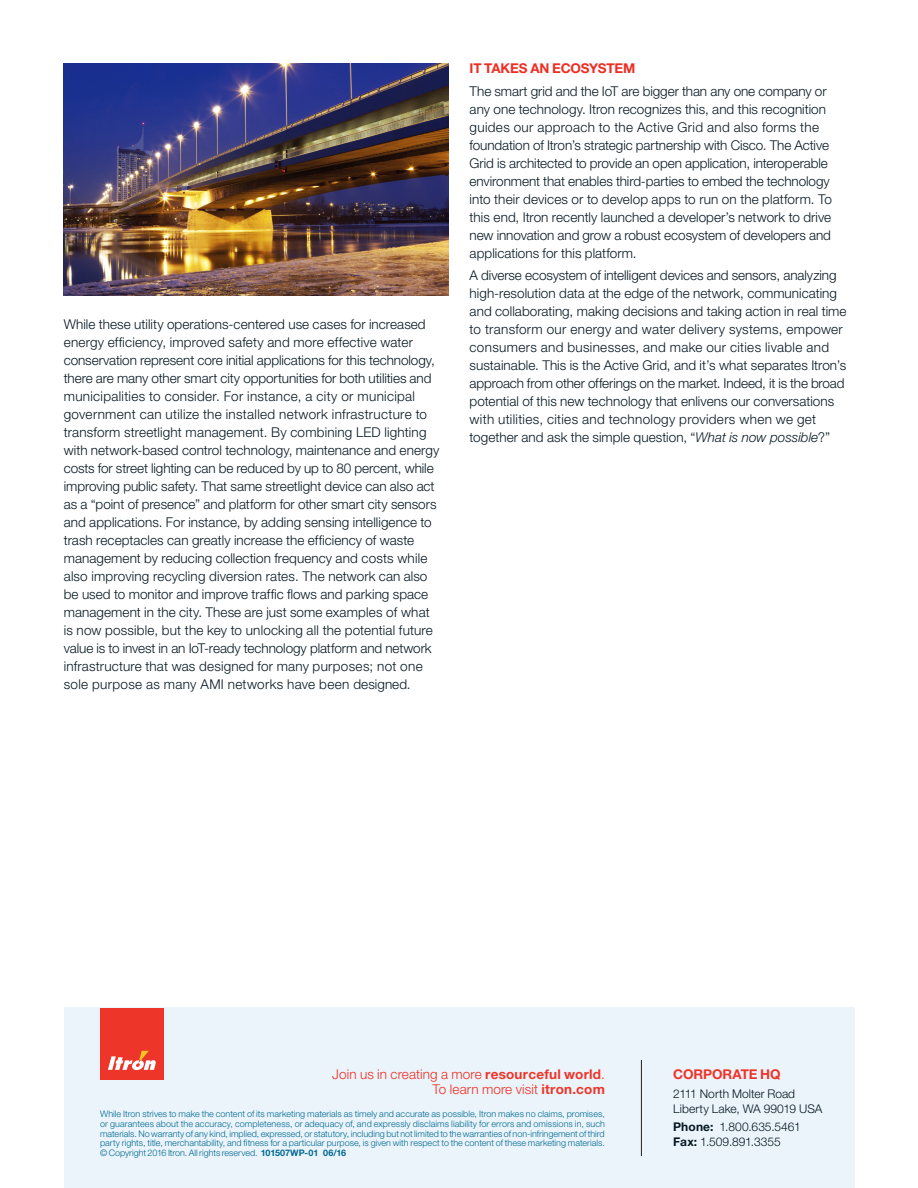
<style>
.page{position:relative;width:918px;height:1188px;background:#fff}
.page>*{position:absolute;margin:0;border:0;box-sizing:border-box;transform-origin:0 0}
.Body_Copy_9_12{font:300 13.5px/18px "Helvetica Neue LT Std";letter-spacing:.005em;color:#071822}
.Section_Title{font:300 13.5px/15px "Helvetica Neue LT Std";letter-spacing:.01em;color:#ee2e22;text-align:right}
.Section_Title-2{font:700 13.5px "Helvetica Neue LT Std";letter-spacing:-.015em;color:#ee2e22}
.Section_Title-3{font:700 13.5px "Helvetica Neue LT Std";letter-spacing:-.005em;color:#ee3529}
.Boilerplate{font:300 12px/15px "Helvetica Neue LT Std";color:#071822}
.Legal_Blue{font:300 9px/9.8px "Helvetica Neue LT Std";color:#006991;text-align:justify}
.s1{font-style:italic}
.s2{font-weight:700;color:#ee3529}
.s3{color:#ee3529}
.s4{font-weight:700}
</style>
<div class="page">
<div style="left:64px;top:1008px;width:790px;height:180px;background:#ebf4fb"></div>
<div style="left:100px;top:1008px;width:64px;height:71px;background:#ee3529"></div>
<svg style="left:108px;top:1051px;width:48px;height:19px"></svg>
<hr style="left:641px;top:1060px;width:1px;height:96px;background:#231f20">
<img style="left:64px;top:64px;width:384px;height:231px">
<p class="Body_Copy_9_12" style="left:64px;top:314px;width:377px">While these utility operations-centered use cases for increased energy efficiency, improved safety and more effective water conservation represent core initial applications for this technology, there are many other smart city opportunities for both utilities and municipalities to consider. For instance, a city or municipal government can utilize the installed network infrastructure to transform streetlight management. By combining LED lighting with network-based control technology, maintenance and energy costs for street lighting can be reduced by up to 80 percent, while improving public safety. That same streetlight device can also act as a “point of presence” and platform for other smart city sensors and applications. For instance, by adding sensing intelligence to trash receptacles can greatly increase the efficiency of waste management by reducing collection frequency and costs while also improving recycling diversion rates. The network can also be used to monitor and improve traffic flows and parking space management in the city. These are just some examples of what is now possible, but the key to unlocking all the potential future value is to invest in an IoT-ready technology platform and network infrastructure that was designed for many purposes; not one sole purpose as many AMI networks have been designed.</p>
<p class="Section_Title-2" style="left:470px;top:60px;width:167px">IT TAKES AN ECOSYSTEM</p>
<p class="Body_Copy_9_12" style="left:470px;top:82px;width:364px">The smart grid and the IoT are bigger than any one company or any one technology. Itron recognizes this, and this recognition guides our approach to the Active Grid and also forms the foundation of Itron’s strategic partnership with Cisco. The Active Grid is architected to provide an open application, interoperable environment that enables third-parties to embed the technology into their devices or to develop apps to run on the platform. To this end, Itron recently launched a developer’s network to drive new innovation and grow a robust ecosystem of developers and applications for this platform.</p>
<p class="Body_Copy_9_12" style="left:470px;top:266px;width:378px">A diverse ecosystem of intelligent devices and sensors, analyzing high-resolution data at the edge of the network, communicating and collaborating, making decisions and taking action in real time to transform our energy and water delivery systems, empower consumers and businesses, and make our cities livable and sustainable. This is the Active Grid, and it’s what separates Itron’s approach from other offerings on the market. Indeed, it is the broad potential of this new technology that enlivens our conversations with utilities, cities and technology providers when we get together and ask the simple question, “<span class="s1">What is now possible</span>?”</p>
<p class="Section_Title" style="left:332px;top:1066px;width:274px">Join us in creating a more <span class="s2">resourceful world</span><span class="s3">.<br></span>To learn more visit <span class="s2">itron.com</span></p>
<p class="Section_Title-3" style="left:673px;top:1066px;width:109px">CORPORATE HQ</p>
<p class="Boilerplate" style="left:673px;top:1086px;width:151px">2111 North Molter Road<br>Liberty Lake, WA 99019 USA</p>
<p class="Boilerplate" style="left:673px;top:1119px;width:129px"><span class="s4">Phone:</span> 1.800.635.5461<br><span class="s4">Fax:</span> 1.509.891.3355</p>
<p class="Legal_Blue" style="left:100px;top:1109px;width:506px">While Itron strives to make the content of its marketing materials as timely and accurate as possible, Itron makes no claims, promises, or guarantees about the accuracy, completeness, or adequacy of, and expressly disclaims liability for errors and omissions in, such materials. No warranty of any kind, implied, expressed, or statutory, including but not limited to the warranties of non-infringement of third party rights, title, merchantability, and fitness for a particular purpose, is given with respect to the content of these marketing materials. © Copyright 2016 Itron. All rights reserved. <span class="s4">101507WP-01 06/16</span></p>
</div>
